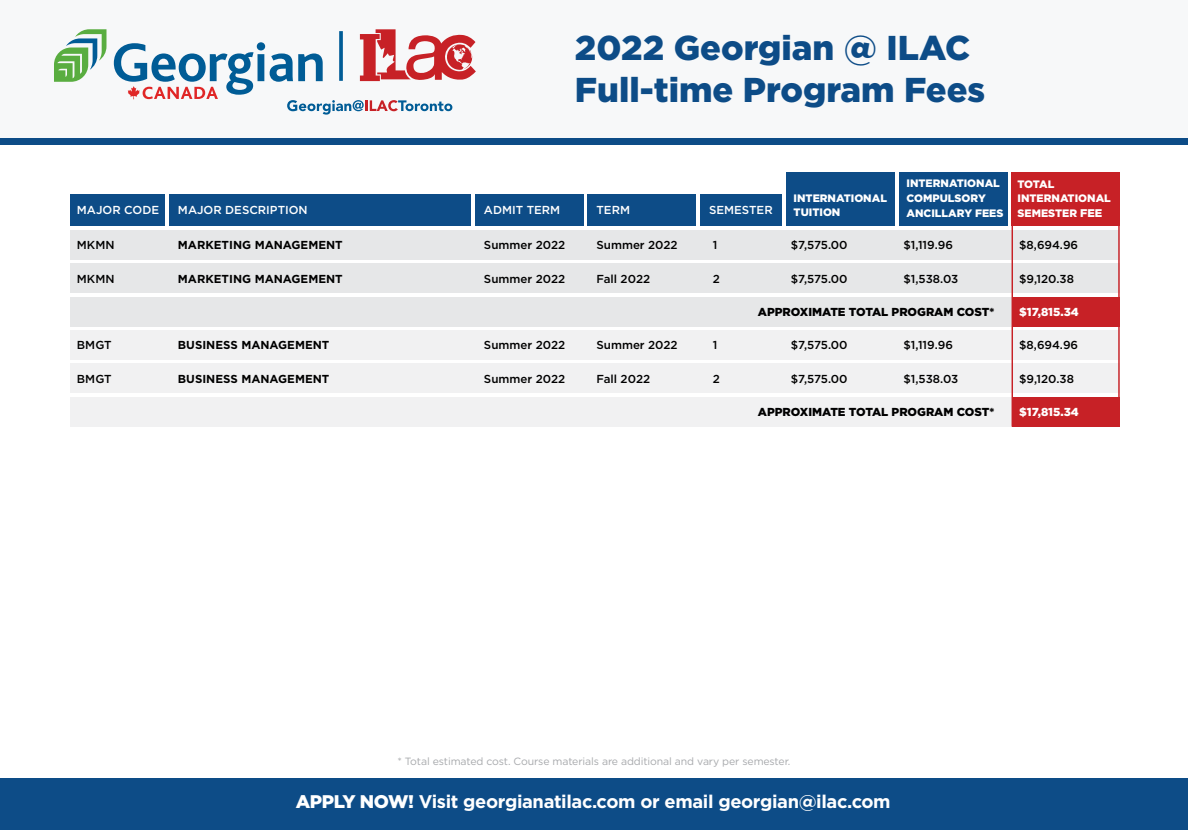
<style>
.page{position:relative;width:1188px;height:830px;background:#fff}
.page>*{position:absolute;margin:0;border:0;box-sizing:border-box;transform-origin:0 0}
.t1{font:900 34.5px/41.4px "Gotham";color:#0d4c87}
.t2{font:700 18.3px "Gotham";letter-spacing:-.02em;color:#fff}
.t3{font:500 11.55px "Gotham";color:#000}
.t4{font:700 11.55px "Gotham";color:#000}
.t5{font:900 11.55px "Gotham";color:#000}
.t6{font:500 11.55px "Gotham";color:#fff}
.t7{font:900 11.55px "Gotham";color:#fff}
.t8{font:900 10.8px/14.5px "Gotham";color:#fff}
.t9{font:10.5px "Gotham";letter-spacing:-.01em;color:#a7a9ac}
.s1{font-size:11.1px}
.s2{font-weight:900}
</style>
<div class="page">
<div style="left:0;top:0;width:1188px;height:142px;background:#f7f8f9"></div>
<div style="left:0;top:139px;width:1188px;height:6px;background:#0d4c87"></div>
<div style="left:0;top:779px;width:1188px;height:51px;background:#0d4c87"></div>
<svg style="left:54px;top:29px;width:52px;height:53px"></svg>
<svg style="left:114px;top:29px;width:362px;height:86px"></svg>
<div style="left:71px;top:195px;width:94px;height:31px;background:#0d4c87"></div>
<div style="left:71px;top:230px;width:1049px;height:30px;background:#e6e7e8"></div>
<div style="left:71px;top:330px;width:1049px;height:30px;background:#f1f1f2"></div>
<div style="left:71px;top:263px;width:1049px;height:30px;background:#e6e7e8"></div>
<div style="left:71px;top:364px;width:1049px;height:29px;background:#f1f1f2"></div>
<div style="left:71px;top:297px;width:1049px;height:29px;background:#e6e7e8"></div>
<div style="left:71px;top:397px;width:1049px;height:30px;background:#f1f1f2"></div>
<div style="left:588px;top:195px;width:108px;height:31px;background:#0d4c87"></div>
<div style="left:475px;top:195px;width:108px;height:31px;background:#0d4c87"></div>
<div style="left:1012px;top:173px;width:108px;height:53px;background:#c72126"></div>
<div style="left:1012px;top:297px;width:107px;height:29px;background:#c72126"></div>
<div style="left:1012px;top:397px;width:107px;height:30px;background:#c72126"></div>
<div style="left:700px;top:195px;width:82px;height:31px;background:#0d4c87"></div>
<div style="left:786px;top:173px;width:109px;height:53px;background:#0d4c87"></div>
<div style="left:899px;top:173px;width:108px;height:53px;background:#0d4c87"></div>
<div style="left:169px;top:195px;width:302px;height:31px;background:#0d4c87"></div>
<div style="left:1012px;top:173px;width:108px;height:254px;border:1px solid #c72126"></div>
<h1 class="t1" style="left:575px;top:27px;width:412px">2022 Georgian @ ILAC<br>Full-time Program Fees</h1>
<p class="t6" style="left:77px;top:203px;width:84px">MAJOR CODE</p>
<p class="t3" style="left:77px;top:237px;width:39px">MKMN</p>
<p class="t8" style="left:907px;top:176px;width:99px">INTERNATIONAL<br>COMPULSORY<br>ANCILLARY FEES</p>
<p class="t8" style="left:1018px;top:176px;width:95px">TOTAL<br>INTERNATIONAL</p>
<p class="t8" style="left:794px;top:191px;width:95px">INTERNATIONAL<br>TUITION</p>
<p class="t6" style="left:178px;top:203px;width:131px">MAJOR DESCRIPTION</p>
<p class="t8" style="left:1018px;top:205px;width:86px">SEMESTER <span class="s1">FEE</span></p>
<p class="t6" style="left:484px;top:203px;width:78px">ADMIT TERM</p>
<p class="t6" style="left:597px;top:203px;width:35px">TERM</p>
<p class="t6" style="left:709px;top:203px;width:65px">SEMESTER</p>
<p class="t4" style="left:178px;top:237px;width:166px">MARKETING MANAGEMENT</p>
<p class="t3" style="left:484px;top:237px;width:83px">Summer 2022</p>
<p class="t3" style="left:597px;top:237px;width:83px">Summer 2022</p>
<p class="t3" style="left:713px;top:237px;width:6px">1</p>
<p class="t3" style="left:791px;top:237px;width:58px">$7,575.00</p>
<p class="t3" style="left:904px;top:237px;width:51px">$1,119.96</p>
<p class="t3" style="left:1019px;top:237px;width:61px">$8,694.96</p>
<p class="t3" style="left:77px;top:271px;width:39px">MKMN</p>
<p class="t4" style="left:178px;top:271px;width:166px">MARKETING MANAGEMENT</p>
<p class="t3" style="left:484px;top:271px;width:83px">Summer 2022</p>
<p class="t3" style="left:597px;top:271px;width:55px">Fall 2022</p>
<p class="t3" style="left:713px;top:271px;width:9px">2</p>
<p class="t3" style="left:791px;top:271px;width:58px">$7,575.00</p>
<p class="t3" style="left:904px;top:271px;width:56px">$1,538.03</p>
<p class="t3" style="left:1019px;top:271px;width:56px">$9,120.38</p>
<p class="t5" style="left:758px;top:304px;width:238px">APPROXIMATE TOTAL PROGRAM COST*</p>
<p class="t7" style="left:1019px;top:304px;width:61px">$17,815.34</p>
<p class="t3" style="left:77px;top:338px;width:36px">BMGT</p>
<p class="t4" style="left:178px;top:338px;width:153px">BUSINESS MANAGEMENT</p>
<p class="t3" style="left:484px;top:338px;width:83px">Summer 2022</p>
<p class="t3" style="left:597px;top:338px;width:83px">Summer 2022</p>
<p class="t3" style="left:713px;top:338px;width:6px">1</p>
<p class="t3" style="left:791px;top:338px;width:58px">$7,575.00</p>
<p class="t3" style="left:904px;top:338px;width:51px">$1,119.96</p>
<p class="t3" style="left:1019px;top:338px;width:61px">$8,694.96</p>
<p class="t3" style="left:77px;top:371px;width:36px">BMGT</p>
<p class="t4" style="left:178px;top:371px;width:153px">BUSINESS MANAGEMENT</p>
<p class="t3" style="left:484px;top:371px;width:83px">Summer 2022</p>
<p class="t3" style="left:597px;top:371px;width:55px">Fall 2022</p>
<p class="t3" style="left:713px;top:371px;width:9px">2</p>
<p class="t3" style="left:791px;top:371px;width:58px">$7,575.00</p>
<p class="t3" style="left:904px;top:371px;width:56px">$1,538.03</p>
<p class="t3" style="left:1019px;top:371px;width:56px">$9,120.38</p>
<p class="t5" style="left:758px;top:404px;width:238px">APPROXIMATE TOTAL PROGRAM COST*</p>
<p class="t7" style="left:1019px;top:404px;width:61px">$17,815.34</p>
<p class="t9" style="left:397px;top:755px;width:395px">* Total estimated cost. Course materials are additional and vary per semester.</p>
<h2 class="t2" style="left:296px;top:790px;width:596px"><span class="s2">APPLY NOW!</span> Visit georgianatilac.com or email georgian@ilac.com</h2>
</div>
